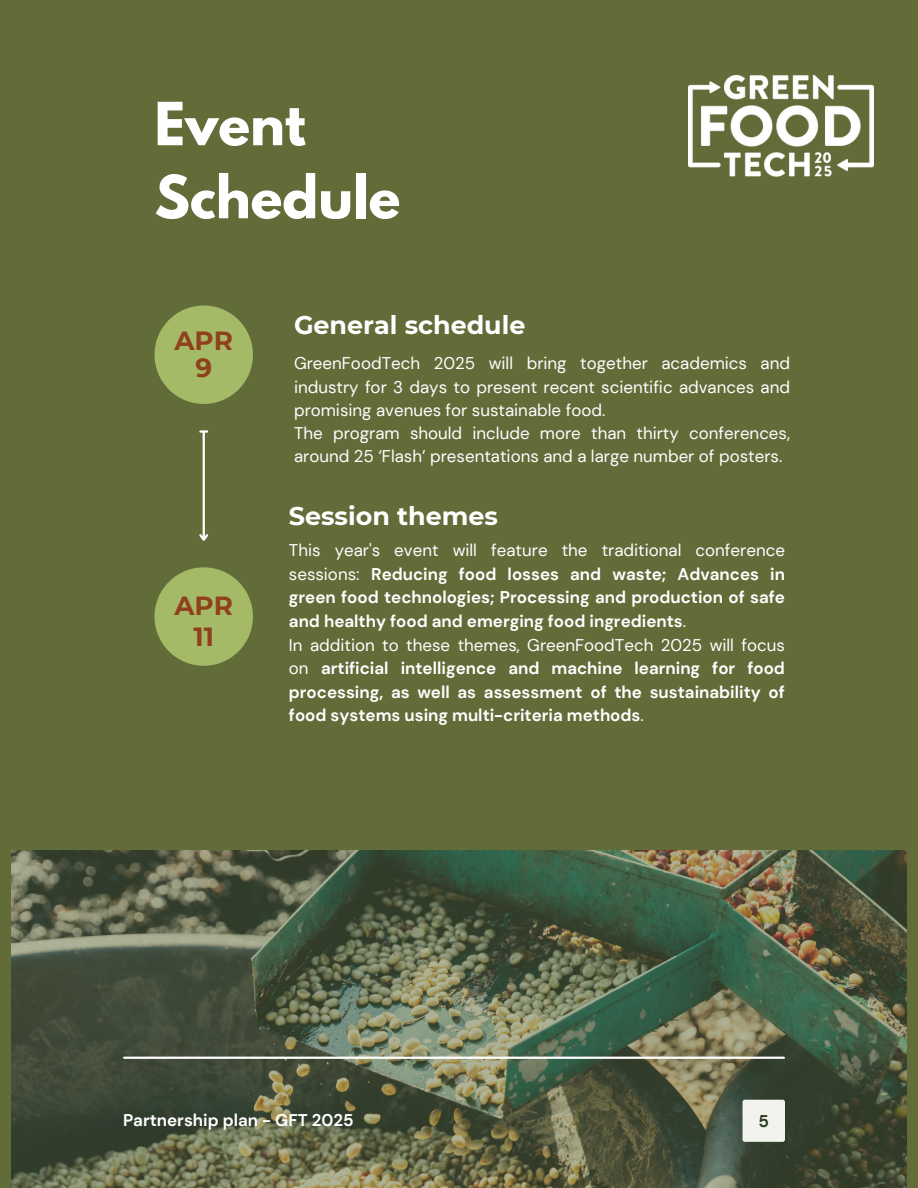
<style>
.page{position:relative;width:918px;height:1188px;background:#616c39}
.page>*{position:absolute;margin:0;border:0;box-sizing:border-box;transform-origin:0 0}
.t1{font:700 52.65px/73.1px "League Spartan";color:#fff}
.t2{font:700 26.25px "Montserrat";color:#8e411c}
.t3{font:700 25.35px "Montserrat";color:#fff}
.t4{font:700 16.95px/23.7px "DM Sans";color:#fff;text-align:justify}
.t5{font:16.95px/23.2px "DM Sans";color:#fff;text-align:justify}
.t6{font:700 16.95px "DM Sans";color:#2b391f}
.s1{font-weight:400}
</style>
<div class="page">
<img style="left:12px;top:850px;width:894px;height:338px">
<div style="left:743px;top:1100px;width:42px;height:42px;background:#f2f3ee;border-radius:2px"></div>
<hr style="left:124px;top:1057px;width:660px;height:2px;background:#fff">
<div style="left:155px;top:305px;width:98px;height:99px;background:#a5ba67;border-radius:50%"></div>
<hr style="left:203px;top:432px;width:2px;height:108px;background:#fff">
<svg style="left:199px;top:532px;width:10px;height:9px"></svg>
<svg style="left:200px;top:430px;width:7px;height:3px"></svg>
<div style="left:155px;top:567px;width:98px;height:99px;background:#a5ba67;border-radius:50%"></div>
<img style="left:689px;top:75px;width:184px;height:102px">
<p class="t1" style="left:155px;top:94px;width:247px">Event<br>Schedule</p>
<p class="t2" style="left:174px;top:324px;width:60px">APR</p>
<h3 class="t2" style="left:195px;top:351px;width:18px">9</h3>
<h3 class="t2" style="left:174px;top:590px;width:60px">APR</h3>
<p class="t2" style="left:193px;top:621px;width:22px">11</p>
<p class="t3" style="left:294px;top:310px;width:233px">General schedule</p>
<h2 class="t5" style="left:294px;top:352px;width:498px">GreenFoodTech 2025 will bring together academics and industry for 3 days to present recent scientific advances and promising avenues for sustainable food.</h2>
<p class="t5" style="left:294px;top:422px;width:498px">The program should include more than thirty conferences, around 25 ‘Flash’ presentations and a large number of posters.</p>
<p class="t3" style="left:289px;top:500px;width:211px">Session themes</p>
<h2 class="t4" style="left:289px;top:538px;width:498px"><span class="s1">This year's event will feature the traditional conference sessions:</span> Reducing food losses and waste; Advances in green food technologies; Processing and production of safe and healthy food and emerging food ingredients<span class="s1">.</span></h2>
<p class="t4" style="left:289px;top:633px;width:498px"><span class="s1">In addition to these themes, GreenFoodTech 2025 will focus on</span> artificial intelligence and machine learning for food processing, as well as assessment of the sustainability of food systems using multi-criteria methods<span class="s1">.</span></p>
<p class="t4" style="left:123px;top:1108px;width:232px">Partnership plan - GFT 2025</p>
<h4 class="t6" style="left:759px;top:1110px;width:12px">5</h4>
</div>
